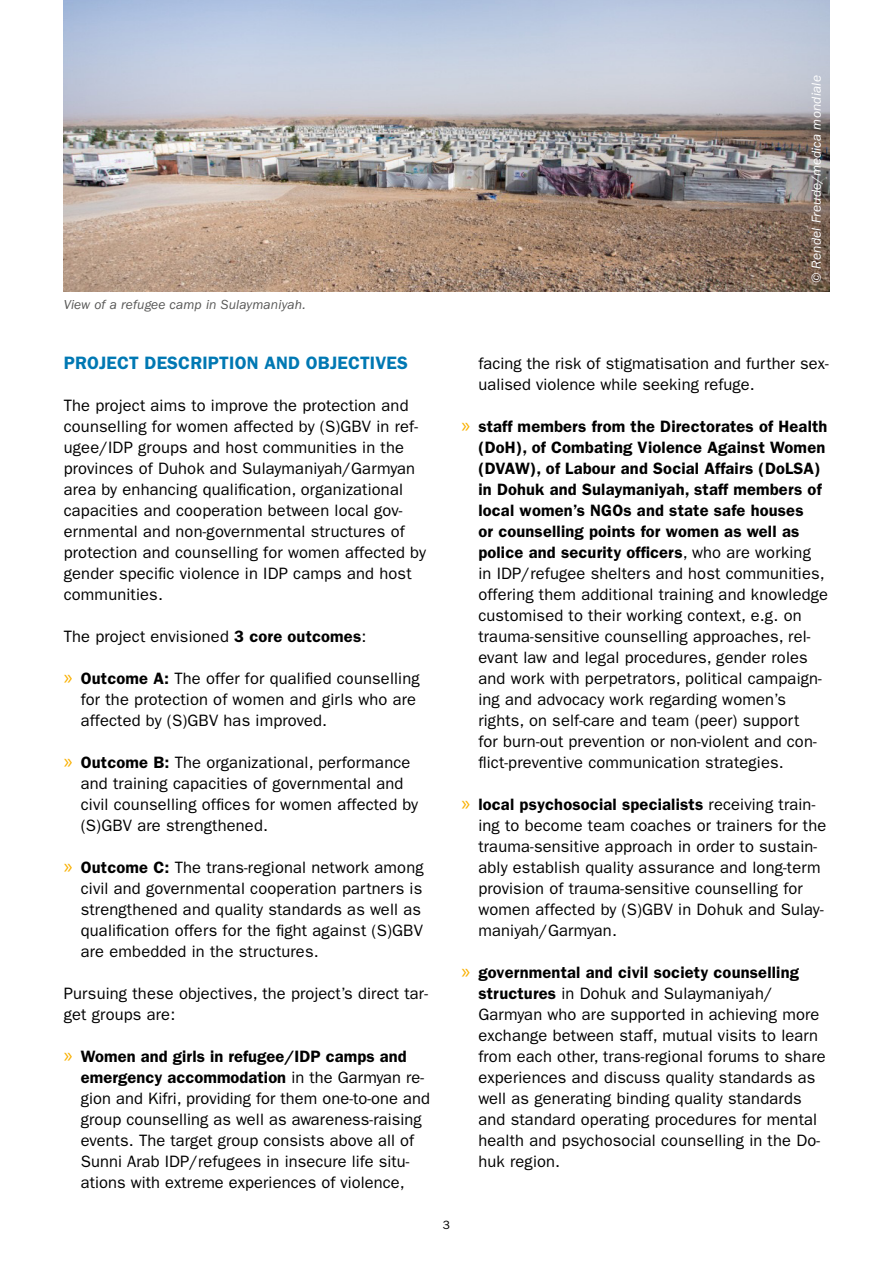
<style>
.page{position:relative;width:893px;height:1263px;background:#fff}
.page>*{position:absolute;margin:0;border:0;box-sizing:border-box;transform-origin:0 0}
.t1{font:600 18px "ITC Franklin Gothic Std";letter-spacing:.01em;color:#0078b3}
.t2{font:16.5px/21px "ITC Franklin Gothic Std";letter-spacing:.01em;color:#000}
.t3{font:italic 13.5px "ITC Franklin Gothic Std";letter-spacing:.01em;color:#575756}
.t4{font:italic 13.5px "ITC Franklin Gothic Std";letter-spacing:.01em;color:#fff}
.t5{font:12px "ITC Franklin Gothic Std";color:#000}
.s1{font-weight:600}
.s2{font-family:"Myriad Pro";font-size:21px;color:#f9b000}
</style>
<div class="page">
<img style="left:64px;top:0;width:765px;height:292px">
<p class="t3" style="left:64px;top:297px;width:244px">View of a refugee camp in Sulaymaniyah.</p>
<p class="t4" style="left:809px;top:283px;width:209px;rotate:-90deg">© Rendel Freude/medica mondiale</p>
<p class="t1" style="left:64px;top:352px;width:346px">PROJECT DESCRIPTION AND OBJECTIVES</p>
<p class="t2" style="left:64px;top:395px;width:364px">The project aims to improve the protection and counselling for women affected by (S)GBV in ref&shy;ugee/IDP groups and host communities in the provinces of Duhok and Sulaymaniyah/Garmyan area by enhancing qualification, organizational capacities and cooperation between local gov&shy;ernmental and non-governmental structures of protection and counselling for women affected by gender specific violence in IDP camps and host communities.</p>
<p class="t2" style="left:64px;top:626px;width:304px">The project envisioned <span class="s1">3 core outcomes</span>:</p>
<p class="t2" style="left:81px;top:668px;width:340px;text-indent:-17px"><span class="s2">»</span> <span class="s1">Outcome A:</span> The offer for qualified counselling for the protection of women and girls who are affected by (S)GBV has improved.</p>
<p class="t2" style="left:81px;top:752px;width:339px;text-indent:-17px"><span class="s2">»</span> <span class="s1">Outcome B:</span> The organizational, performance and training capacities of governmental and civil counselling offices for women affected by (S)GBV are strengthened.</p>
<p class="t2" style="left:81px;top:857px;width:344px;text-indent:-17px"><span class="s2">»</span> <span class="s1">Outcome C:</span> The trans-regional network among civil and governmental cooperation partners is strengthened and quality standards as well as qualification offers for the fight against (S)GBV are embedded in the structures.</p>
<p class="t2" style="left:64px;top:983px;width:366px">Pursuing these objectives, the project’s direct tar&shy;get groups are:</p>
<p class="t2" style="left:81px;top:1046px;width:351px;text-indent:-17px"><span class="s2">»</span> <span class="s1">Women and girls in refugee/IDP camps and emergency accommodation</span> in the Garmyan re&shy;gion and Kifri, providing for them one-to-one and group counselling as well as awareness-raising events. The target group consists above all of Sunni Arab IDP/refugees in insecure life situ&shy;ations with extreme experiences of violence,</p>
<p class="t2" style="left:478px;top:353px;width:352px">facing the risk of stigmatisation and further sex&shy;ualised violence while seeking refuge.</p>
<p class="t2" style="left:478px;top:416px;width:351px;text-indent:-17px"><span class="s2">»</span> <span class="s1">staff members from the Directorates of Health (DoH), of Combating Violence Against Women (DVAW), of Labour and Social Affairs (DoLSA) in Dohuk and Sulaymaniyah, staff members of local women’s NGOs and state safe houses<br>or counselling points for women as well as police and security officers</span>, who are working<br>in IDP/refugee shelters and host communities, offering them additional training and knowledge customised to their working context, e.g. on trauma-sensitive counselling approaches, rel&shy;evant law and legal procedures, gender roles and work with perpetrators, political campaign&shy;ing and advocacy work regarding women’s rights, on self-care and team (peer) support<br>for burn-out prevention or non-violent and con&shy;flict-preventive communication strategies.</p>
<p class="t2" style="left:478px;top:794px;width:349px;text-indent:-17px"><span class="s2">»</span> <span class="s1">local psychosocial specialists</span> receiving train&shy;ing to become team coaches or trainers for the trauma-sensitive approach in order to sustain&shy;ably establish quality assurance and long-term provision of trauma-sensitive counselling for women affected by (S)GBV in Dohuk and Sulay&shy;maniyah/Garmyan.</p>
<p class="t2" style="left:478px;top:962px;width:349px;text-indent:-17px"><span class="s2">»</span> <span class="s1">governmental and civil society counselling structures</span> in Dohuk and Sulaymaniyah/ Garmyan who are supported in achieving more exchange between staff, mutual visits to learn from each other, trans-regional forums to share experiences and discuss quality standards as well as generating binding quality standards and standard operating procedures for mental health and psychosocial counselling in the Do&shy;huk region.</p>
<p class="t5" style="left:443px;top:1218px;width:9px">3</p>
</div>
